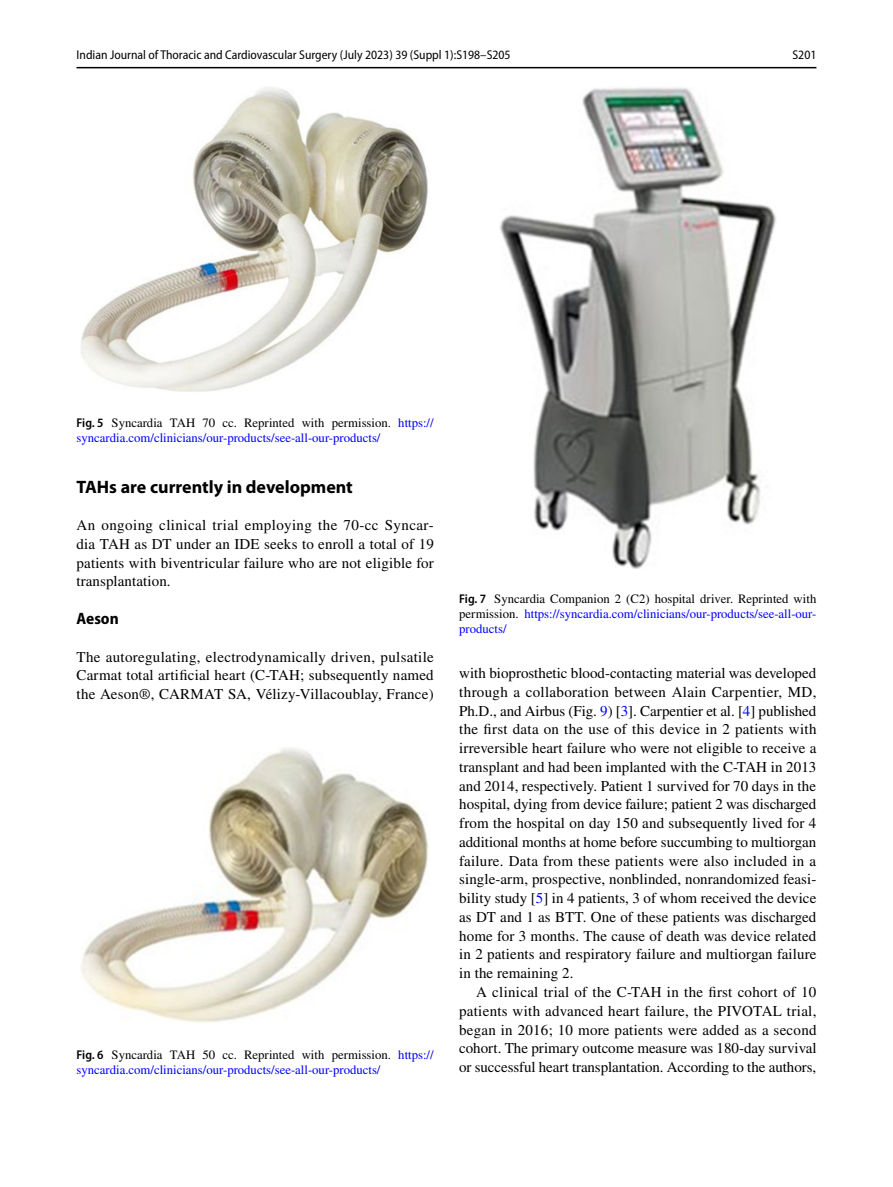
<style>
.page{position:relative;width:893px;height:1187px;background:#fff}
.page>*{position:absolute;margin:0;border:0;box-sizing:border-box;transform-origin:0 0}
.t1{font:700 18px "Myriad Pro";color:#000}
.t2{font:700 semi-condensed 16.5px "Myriad Pro";color:#000}
.t3{font:15px/18.8px "STIX";letter-spacing:.005em;color:#000;text-align:justify}
.t4{font:12.75px/15px "STIX";color:#00f}
.t5{font:semi-condensed 12.75px "Myriad Pro";color:#000}
.s1{font-family:"Myriad Pro";font-weight:600;font-stretch:semi-condensed;color:#000}
.s2{color:#000}
.s3{color:#00f}
</style>
<div class="page">
<hr style="left:77px;top:67px;width:739px;height:1px;background:#000">
<img style="left:81px;top:87px;width:347px;height:305px">
<img style="left:81px;top:748px;width:348px;height:275px">
<img style="left:500px;top:87px;width:276px;height:481px">
<p class="t5" style="left:77px;top:48px;width:436px">Indian Journal of Thoracic and Cardiovascular Surgery (July 2023) 39 (Suppl 1):S198–S205</p>
<p class="t5" style="left:792px;top:48px;width:25px">S201</p>
<p class="t4" style="left:77px;top:416px;width:359px"><span class="s1">Fig. 5</span> <span class="s2">Syncardia TAH 70 cc. Reprinted with permission.</span> https:// syncardia.com/clinicians/our-products/see-all-our-products/</p>
<p class="t1" style="left:77px;top:475px;width:278px">TAHs are currently in development</p>
<p class="t3" style="left:77px;top:516px;width:359px">An ongoing clinical trial employing the 70-cc Syncar&shy;dia TAH as DT under an IDE seeks to enroll a total of 19 patients with biventricular failure who are not eligible for transplantation.</p>
<p class="t2" style="left:77px;top:609px;width:44px">Aeson</p>
<p class="t3" style="left:77px;top:648px;width:359px">The autoregulating, electrodynamically driven, pulsatile Carmat total artificial heart (C-TAH; subsequently named the Aeson®, CARMAT SA, Vélizy-Villacoublay, France)</p>
<p class="t4" style="left:77px;top:1047px;width:359px"><span class="s1">Fig. 6</span> <span class="s2">Syncardia TAH 50 cc. Reprinted with permission.</span> https:// syncardia.com/clinicians/our-products/see-all-our-products/</p>
<p class="t4" style="left:459px;top:592px;width:359px;text-align:justify"><span class="s1">Fig. 7</span> <span class="s2">Syncardia Companion 2 (C2) hospital driver. Reprinted with permission.</span> https://syncardia.com/clinicians/our-products/see-all-our&shy;products/</p>
<p class="t3" style="left:459px;top:664px;width:359px">with bioprosthetic blood-contacting material was developed through a collaboration between Alain Carpentier, MD, Ph.D., and Airbus (Fig. <span class="s3">9</span>) [<span class="s3">3</span>]. Carpentier et al. [<span class="s3">4</span>] published the first data on the use of this device in 2 patients with irreversible heart failure who were not eligible to receive a transplant and had been implanted with the C-TAH in 2013 and 2014, respectively. Patient 1 survived for 70 days in the hospital, dying from device failure; patient 2 was discharged from the hospital on day 150 and subsequently lived for 4 additional months at home before succumbing to multiorgan failure. Data from these patients were also included in a single-arm, prospective, nonblinded, nonrandomized feasi&shy;bility study [<span class="s3">5</span>] in 4 patients, 3 of whom received the device as DT and 1 as BTT. One of these patients was discharged home for 3 months. The cause of death was device related in 2 patients and respiratory failure and multiorgan failure in the remaining 2.</p>
<p class="t3" style="left:459px;top:983px;width:359px;text-indent:17px">A clinical trial of the C-TAH in the first cohort of 10 patients with advanced heart failure, the PIVOTAL trial, began in 2016; 10 more patients were added as a second cohort. The primary outcome measure was 180-day survival or successful heart transplantation. According to the authors,</p>
</div>
